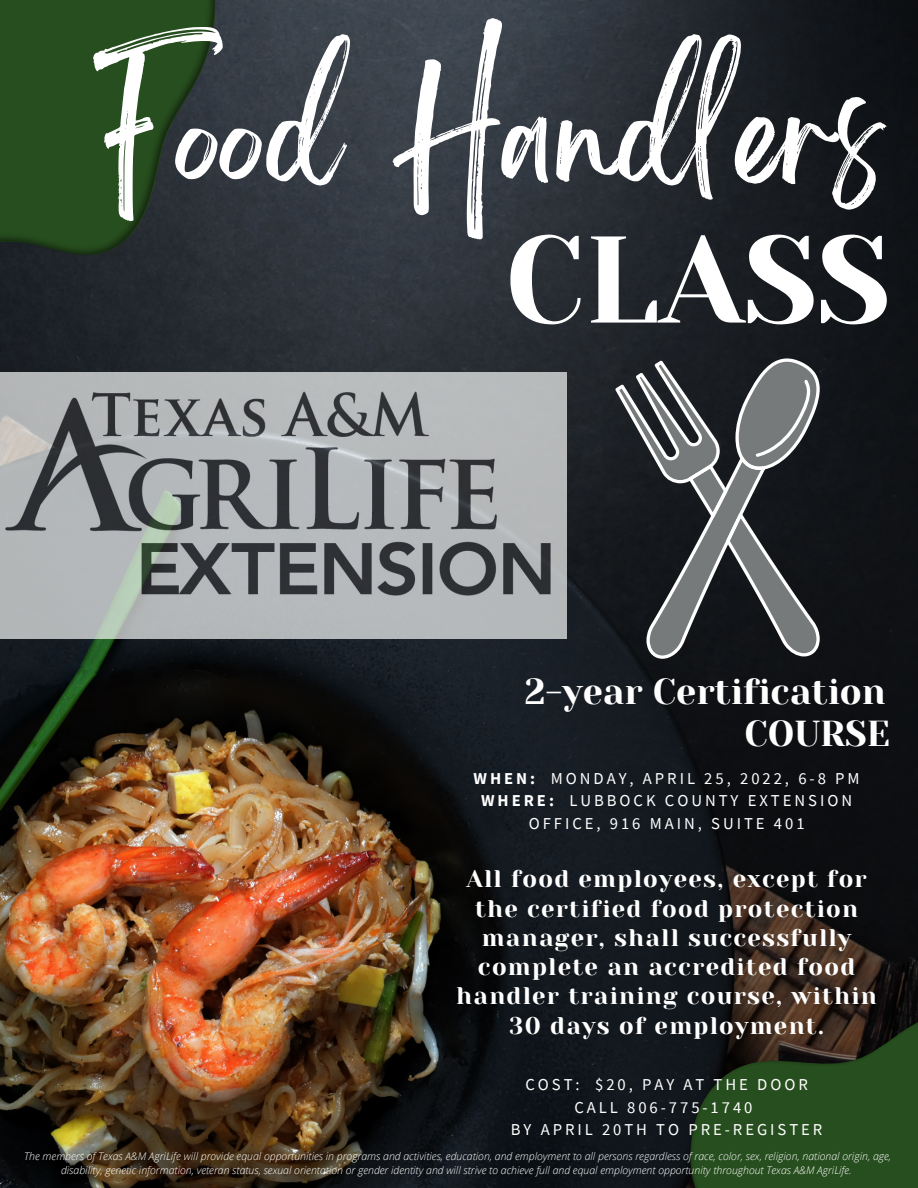
<style>
.page{position:relative;width:918px;height:1188px;background:#fff}
.page>*{position:absolute;margin:0;border:0;box-sizing:border-box;transform-origin:0 0}
.t1{font:123px "Brightwall";color:#fff}
.t2{font:123px "Yeseva One";color:#fff}
.t3{font:36px "Yeseva One";color:#fff}
.t4{font:24px/29.2px "Yeseva One";letter-spacing:.055em;color:#fff;text-align:center}
.t5{font:16.65px/22.5px "Source Sans Pro";letter-spacing:.18em;color:#fff;text-align:center}
.t6{font:italic 300 10.5px/14px "Open Sans";color:#fff;text-align:center}
.s1{font-weight:700}
</style>
<div class="page">
<img style="left:0;top:0;width:918px;height:1188px">
<svg style="left:615px;top:351px;width:212px;height:308px;background:#44474a"></svg>
<img style="left:0;top:0;width:321px;height:373px">
<img style="left:663px;top:983px;width:255px;height:205px">
<img style="left:0;top:373px;width:567px;height:265px">
<p class="t1" style="left:95px;top:90px;width:789px">Food Handlers</p>
<p class="t2" style="left:505px;top:210px;width:386px">CLASS</p>
<p class="t3" style="left:525px;top:671px;width:362px">2-year Certification</p>
<p class="t3" style="left:744px;top:713px;width:147px">COURSE</p>
<p class="t5" style="left:474px;top:767px;width:388px"><span class="s1">WHEN:</span> MONDAY, APRIL 25, 2022, 6-8 PM</p>
<p class="t5" style="left:481px;top:789px;width:372px"><span class="s1">WHERE:</span> LUBBOCK COUNTY EXTENSION<br>OFFICE, 916 MAIN, SUITE 401</p>
<p class="t4" style="left:456px;top:865px;width:422px">All food employees, except for the certified food protection manager, shall successfully complete an accredited food handler training course, within<br>30 days of employment.</p>
<p class="t5" style="left:525px;top:1073px;width:284px">COST: $20, PAY AT THE DOOR</p>
<p class="t5" style="left:575px;top:1095px;width:179px">CALL 806-775-1740</p>
<p class="t5" style="left:511px;top:1118px;width:313px">BY APRIL 20TH TO PRE-REGISTER</p>
<p class="t6" style="left:24px;top:1149px;width:868px">The members of Texas A&amp;M AgriLife will provide equal opportunities in programs and activities, education, and employment to all persons regardless of race, color, sex, religion, national origin, age, disability, genetic information, veteran status, sexual orientation or gender identity and will strive to achieve full and equal employment opportunity throughout Texas A&amp;M AgriLife.</p>
</div>
